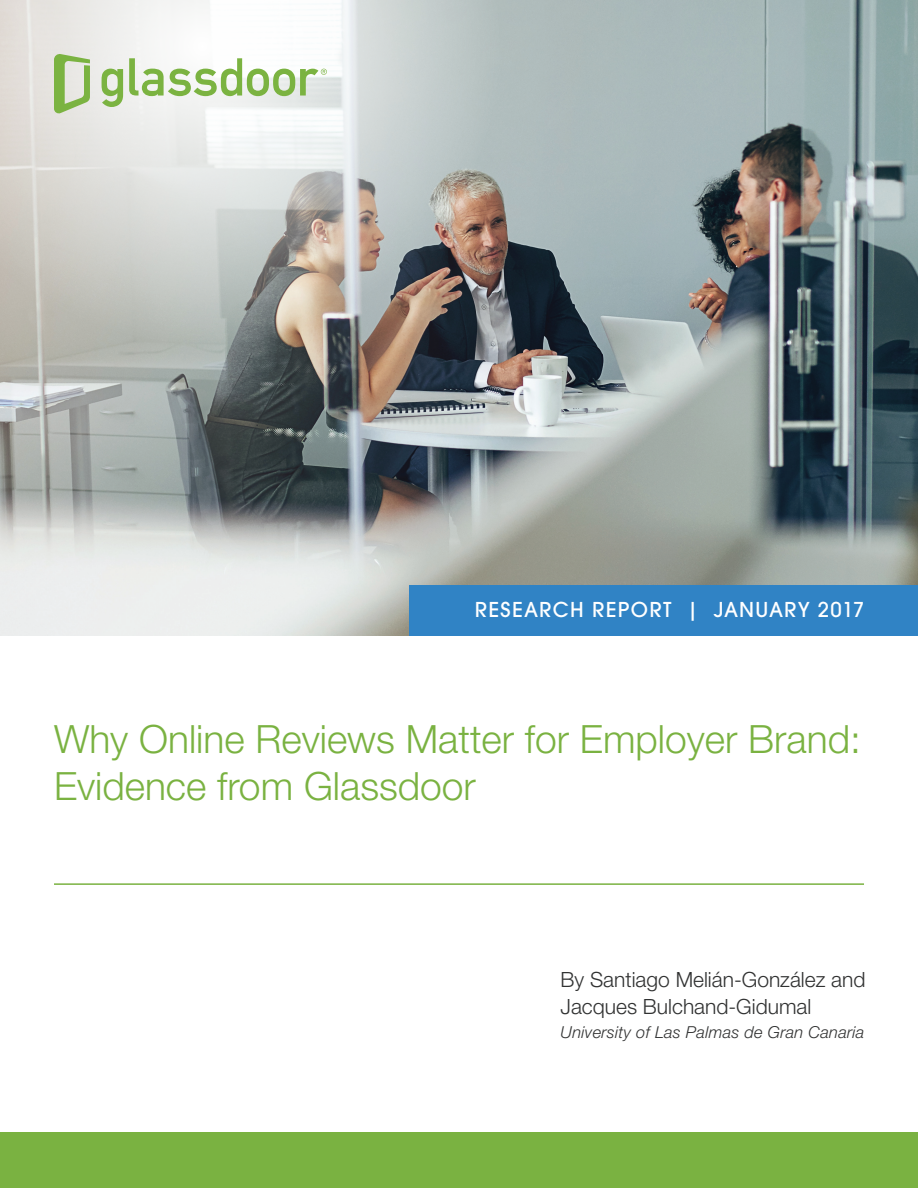
<style>
.page{position:relative;width:918px;height:1188px;background:#fff}
.page>*{position:absolute;margin:0;border:0;box-sizing:border-box;transform-origin:0 0}
.t1{font:300 39px/46.8px "Helvetica Neue LT Std";color:#7ab241}
.t2{font:500 22.5px "Avalon";letter-spacing:.06em;color:#fff}
.t3{font:300 21px/27px "Helvetica Neue LT Std";color:#313232}
.t4{font:italic 300 16.5px "Helvetica Neue LT Std";letter-spacing:.015em;color:#313232}
</style>
<div class="page">
<img style="left:0;top:0;width:918px;height:636px">
<svg style="left:0;top:0;width:501px;height:345px;background:#cac9c5"></svg>
<div style="left:0;top:1132px;width:918px;height:56px;background:#7ab241"></div>
<hr style="left:54px;top:883px;width:810px;height:2px;background:#7ab241">
<div style="left:409px;top:585px;width:509px;height:51px;background:#3083c5"></div>
<svg style="left:102px;top:69px;width:21px;height:38px"></svg>
<svg style="left:129px;top:58px;width:198px;height:38px"></svg>
<svg style="left:54px;top:53px;width:36px;height:61px;background:#b2cd92"></svg>
<p class="t2" style="left:475px;top:597px;width:391px">RESEARCH REPORT | JANUARY 2017</p>
<p class="t1" style="left:54px;top:715px;width:808px">Why Online Reviews Matter for Employer Brand:<br>Evidence from Glassdoor</p>
<p class="t3" style="left:561px;top:966px;width:306px">By Santiago Melián-González and<br>Jacques Bulchand-Gidumal</p>
<p class="t4" style="left:561px;top:1022px;width:305px">University of Las Palmas de Gran Canaria</p>
</div>
